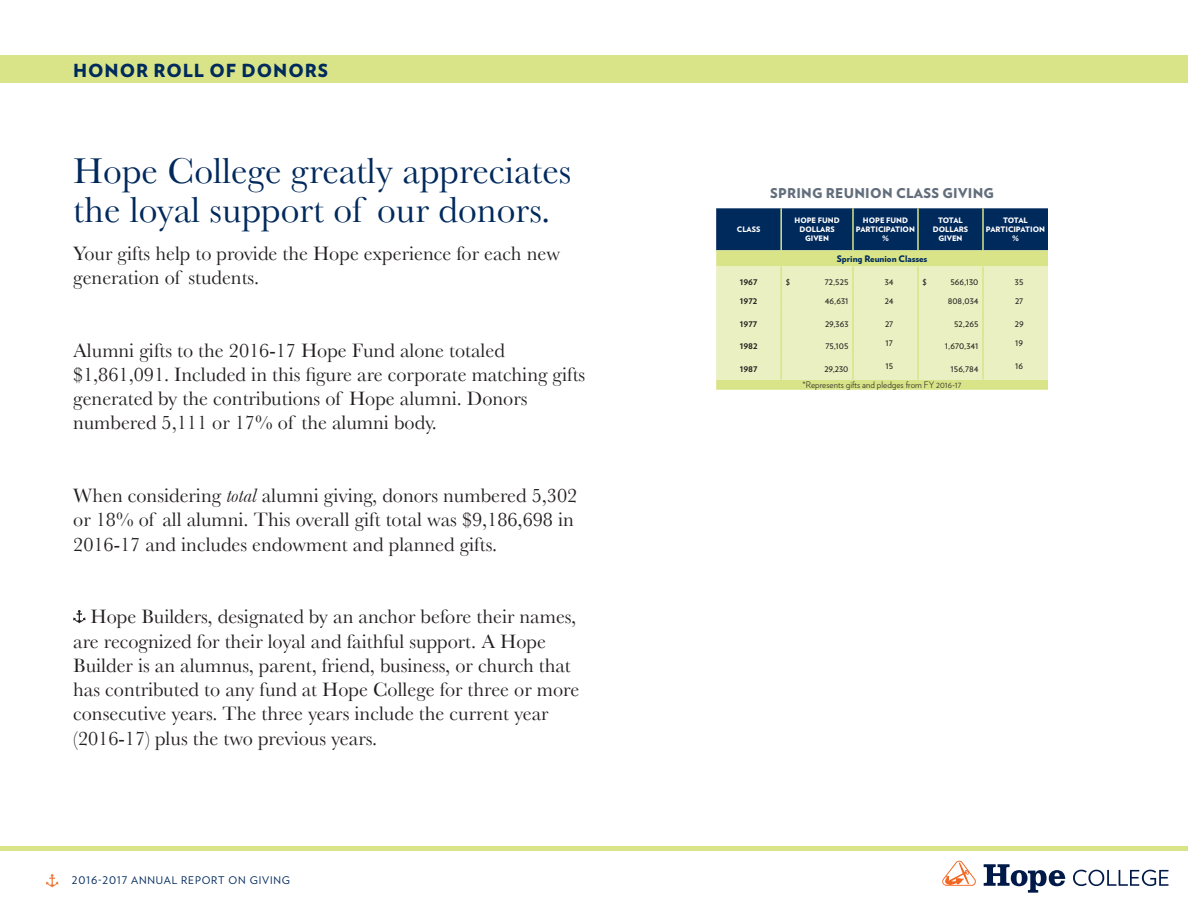
<style>
.page{position:relative;width:1188px;height:918px;background:#fff}
.page>*{position:absolute;margin:0;border:0;box-sizing:border-box;transform-origin:0 0}
.t1{font:37.5px/39px "Baskerville";color:#00295c}
.t2{font:20.25px/24.3px "Baskerville";color:#231f20}
.t3{font:900 18px "Verlag";letter-spacing:.05em;color:#00295c}
.Chart_head{font:900 13.5px "Verlag";letter-spacing:.02em;color:#626e7b}
.t4{font:10.5px "Verlag";letter-spacing:.075em;color:#00295c}
.t5{font:9.75px "Verlag";color:#231f20}
.t6{font:700 9.75px "Verlag";color:#231f20}
.t7{font:300 9px "Verlag";color:#231f20}
.t8{font:900 9px "Verlag";color:#00295c}
.t9{font:900 7.5px/9px "Verlag";color:#fff;text-align:center}
.s1{font-style:italic}
</style>
<div class="page">
<svg style="left:46px;top:874px;width:12px;height:13px"></svg>
<div style="left:0;top:55px;width:1188px;height:28px;background:#d8e487"></div>
<hr style="left:0;top:846px;width:1188px;height:4px;background:#d8e487">
<svg style="left:984px;top:864px;width:81px;height:29px"></svg>
<svg style="left:1073px;top:870px;width:95px;height:16px"></svg>
<svg style="left:942px;top:861px;width:34px;height:25px"></svg>
<svg style="left:73px;top:610px;width:12px;height:13px"></svg>
<div style="left:716px;top:208px;width:332px;height:42px;background:#00295c"></div>
<svg style="left:716px;top:250px;width:332px;height:140px;background:#d8e48b"></svg>
<div style="left:716px;top:267px;width:332px;height:113px;background:#eaf0c1"></div>
<hr style="left:780px;top:208px;width:2px;height:42px;background:#d8e487">
<hr style="left:852px;top:208px;width:2px;height:42px;background:#d8e487">
<hr style="left:917px;top:208px;width:2px;height:42px;background:#d8e487">
<hr style="left:982px;top:208px;width:2px;height:42px;background:#d8e487">
<hr style="left:780px;top:267px;width:2px;height:22px;background:#d8e487">
<hr style="left:852px;top:267px;width:2px;height:22px;background:#d8e487">
<hr style="left:917px;top:267px;width:2px;height:22px;background:#d8e487">
<hr style="left:982px;top:267px;width:2px;height:22px;background:#d8e487">
<hr style="left:780px;top:289px;width:2px;height:23px;background:#d8e487">
<hr style="left:780px;top:312px;width:2px;height:22px;background:#d8e487">
<hr style="left:852px;top:289px;width:2px;height:23px;background:#d8e487">
<hr style="left:852px;top:312px;width:2px;height:22px;background:#d8e487">
<hr style="left:917px;top:289px;width:2px;height:23px;background:#d8e487">
<hr style="left:917px;top:312px;width:2px;height:22px;background:#d8e487">
<hr style="left:982px;top:289px;width:2px;height:23px;background:#d8e487">
<hr style="left:982px;top:312px;width:2px;height:22px;background:#d8e487">
<hr style="left:780px;top:334px;width:2px;height:23px;background:#d8e487">
<hr style="left:852px;top:334px;width:2px;height:23px;background:#d8e487">
<hr style="left:917px;top:334px;width:2px;height:23px;background:#d8e487">
<hr style="left:982px;top:334px;width:2px;height:23px;background:#d8e487">
<hr style="left:780px;top:357px;width:2px;height:23px;background:#d8e487">
<hr style="left:852px;top:357px;width:2px;height:23px;background:#d8e487">
<hr style="left:917px;top:357px;width:2px;height:23px;background:#d8e487">
<hr style="left:982px;top:357px;width:2px;height:23px;background:#d8e487">
<p class="t3" style="left:73px;top:55px;width:256px">HONOR ROLL OF DONORS</p>
<p class="t1" style="left:73px;top:151px;width:500px">Hope College greatly appreciates the loyal support of our donors.</p>
<p class="t2" style="left:73px;top:241px;width:488px">Your gifts help to provide the Hope experience for each new generation of students.</p>
<p class="t2" style="left:73px;top:338px;width:514px">Alumni gifts to the 2016-17 Hope Fund alone totaled $1,861,091. Included in this figure are corporate matching gifts generated by the contributions of Hope alumni. Donors numbered 5,111 or 17% of the alumni body.</p>
<p class="t2" style="left:73px;top:483px;width:506px">When considering <span class="s1">total</span> alumni giving, donors numbered 5,302 or 18% of all alumni. This overall gift total was $9,186,698 in<br>2016-17 and includes endowment and planned gifts.</p>
<p class="t2" style="left:73px;top:604px;width:508px;text-indent:17px">Hope Builders, designated by an anchor before their names, are recognized for their loyal and faithful support. A Hope Builder is an alumnus, parent, friend, business, or church that has contributed to any fund at Hope College for three or more consecutive years. The three years include the current year (2016-17) plus the two previous years.</p>
<p class="t4" style="left:72px;top:873px;width:220px">2016-2017 ANNUAL REPORT ON GIVING</p>
<p class="Chart_head" style="left:770px;top:182px;width:226px">SPRING REUNION CLASS GIVING</p>
<p class="t9" style="left:737px;top:225px;width:25px">CLASS</p>
<p class="t9" style="left:794px;top:216px;width:47px">HOPE FUND<br>DOLLARS<br>GIVEN</p>
<p class="t9" style="left:856px;top:216px;width:61px">HOPE FUND<br>PARTICIPATION</p>
<p class="t9" style="left:882px;top:234px;width:8px">%</p>
<p class="t9" style="left:933px;top:216px;width:37px">TOTAL<br>DOLLARS<br>GIVEN</p>
<p class="t9" style="left:1003px;top:216px;width:26px">TOTAL</p>
<p class="t9" style="left:986px;top:225px;width:61px">PARTICIPATION</p>
<p class="t9" style="left:1012px;top:234px;width:8px">%</p>
<p class="t8" style="left:837px;top:251px;width:92px">Spring Reunion Classes</p>
<p class="t6" style="left:740px;top:274px;width:19px">1967</p>
<p class="t5" style="left:786px;top:274px;width:6px">$</p>
<p class="t5" style="left:825px;top:274px;width:25px">72,525</p>
<p class="t5" style="left:885px;top:274px;width:10px">34</p>
<p class="t5" style="left:922px;top:274px;width:6px">$</p>
<p class="t5" style="left:950px;top:274px;width:30px">566,130</p>
<p class="t5" style="left:1015px;top:274px;width:10px">35</p>
<p class="t6" style="left:740px;top:293px;width:19px">1972</p>
<p class="t5" style="left:825px;top:294px;width:25px">46,631</p>
<p class="t5" style="left:885px;top:294px;width:10px">24</p>
<p class="t5" style="left:948px;top:294px;width:32px">808,034</p>
<p class="t5" style="left:1015px;top:294px;width:10px">27</p>
<p class="t6" style="left:740px;top:316px;width:19px">1977</p>
<p class="t5" style="left:825px;top:316px;width:25px">29,363</p>
<p class="t5" style="left:885px;top:316px;width:10px">27</p>
<p class="t5" style="left:954px;top:316px;width:26px">52,265</p>
<p class="t5" style="left:1015px;top:316px;width:10px">29</p>
<p class="t6" style="left:740px;top:338px;width:20px">1982</p>
<p class="t5" style="left:825px;top:338px;width:25px">75,105</p>
<p class="t5" style="left:886px;top:335px;width:9px">17</p>
<p class="t5" style="left:945px;top:338px;width:35px">1,670,341</p>
<p class="t5" style="left:1015px;top:335px;width:9px">19</p>
<p class="t6" style="left:740px;top:361px;width:19px">1987</p>
<p class="t5" style="left:824px;top:361px;width:26px">29,230</p>
<p class="t5" style="left:885px;top:358px;width:9px">15</p>
<p class="t5" style="left:951px;top:361px;width:29px">156,784</p>
<p class="t7" style="left:803px;top:378px;width:160px">*Represents gifts and pledges from FY 2016-17</p>
<p class="t5" style="left:1015px;top:358px;width:10px">16</p>
</div>
